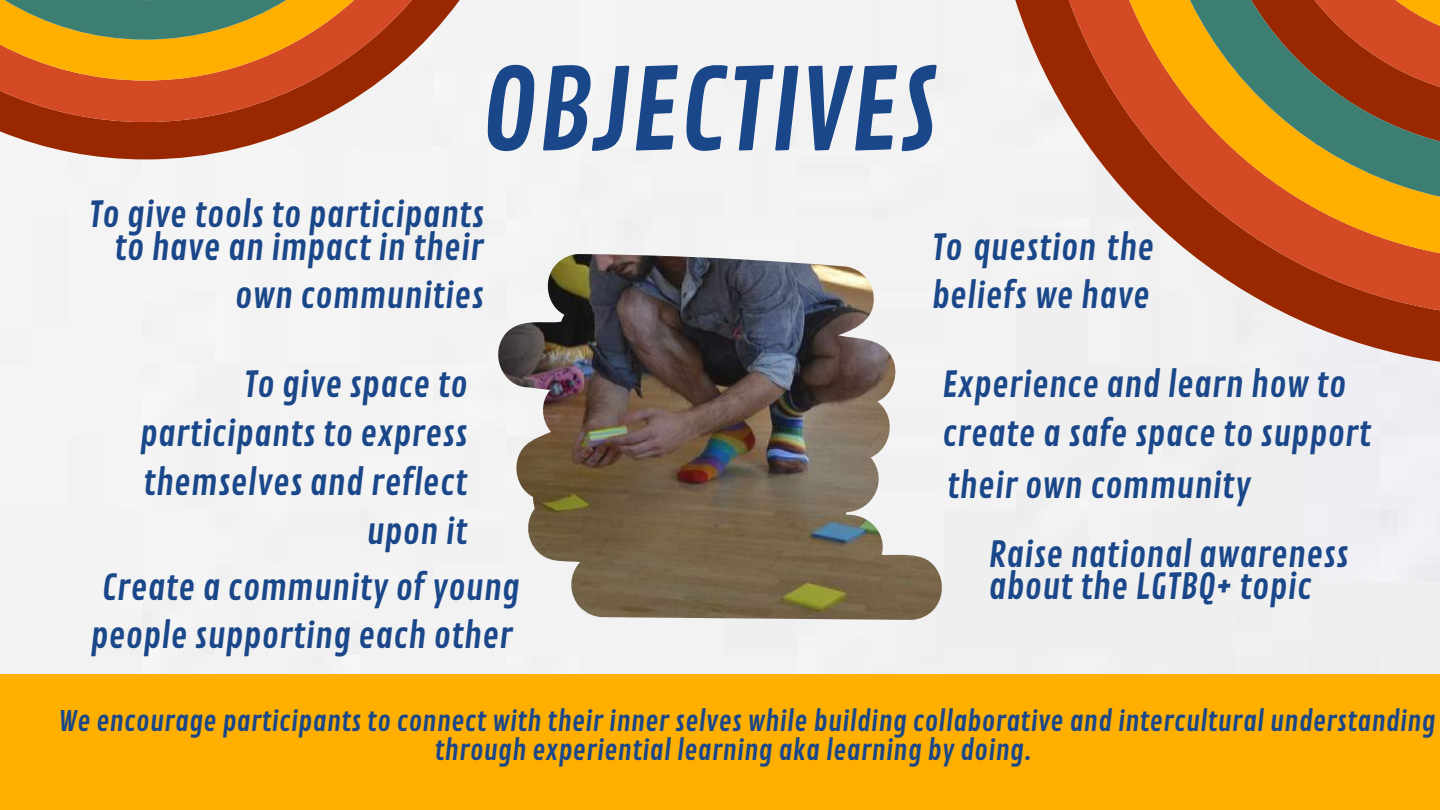
<style>
.page{position:relative;width:1440px;height:810px;background:#fff}
.page>*{position:absolute;margin:0;border:0;box-sizing:border-box;transform-origin:0 0}
.t1{font:111.2px "Contrail One";color:#1a4789}
.t2{font:35px/48.8px "Contrail One";color:#1a4789;text-align:right}
.t3{font:27.7px "Contrail One";color:#1a4789}
</style>
<div class="page">
<div style="left:0;top:0;width:1440px;height:675px;background:#f2f2f2"></div>
<img style="left:498px;top:254px;width:444px;height:366px">
<svg style="left:0;top:0;width:460px;height:159px;fill:#f2f2f2"></svg>
<svg style="left:0;top:0;width:412px;height:122px;background:#c25534"></svg>
<svg style="left:0;top:0;width:354px;height:81px;background:#bf8827"></svg>
<div style="left:0;top:675px;width:1440px;height:135px;background:#ffaf00"></div>
<svg style="left:1015px;top:0;width:425px;height:362px;fill:#f0f0f0"></svg>
<svg style="left:1069px;top:0;width:371px;height:310px"></svg>
<svg style="left:1129px;top:0;width:311px;height:253px;background:#d3671d"></svg>
<svg style="left:1190px;top:0;width:250px;height:197px;background:#a36e2b"></svg>
<h1 class="t1" style="left:480px;top:45px;width:458px">OBJECTIVES</h1>
<p class="t2" style="left:89px;top:192px;width:397px">To give tools to participants</p>
<p class="t2" style="left:114px;top:224px;width:371px">to have an impact in their own communities</p>
<p class="t2" style="left:140px;top:362px;width:329px">To give space to participants to express themselves and reflect upon it</p>
<p class="t2" style="left:91px;top:564px;width:431px;text-align:center">Create a community of young people supporting each other</p>
<p class="t2" style="left:932px;top:224px;width:224px;text-align:left">To question the beliefs we have</p>
<p class="t2" style="left:942px;top:361px;width:430px;text-align:left">Experience and learn how to create a safe space to support</p>
<p class="t2" style="left:947px;top:462px;width:305px">their own community</p>
<p class="t2" style="left:988px;top:531px;width:362px">Raise national awareness</p>
<p class="t2" style="left:988px;top:563px;width:325px">about the LGTBQ+ topic</p>
<p class="t3" style="left:58px;top:705px;width:1379px">We encourage participants to connect with their inner selves while building collaborative and intercultural understanding</p>
<p class="t3" style="left:435px;top:734px;width:599px">through experiential learning aka learning by doing.</p>
</div>
